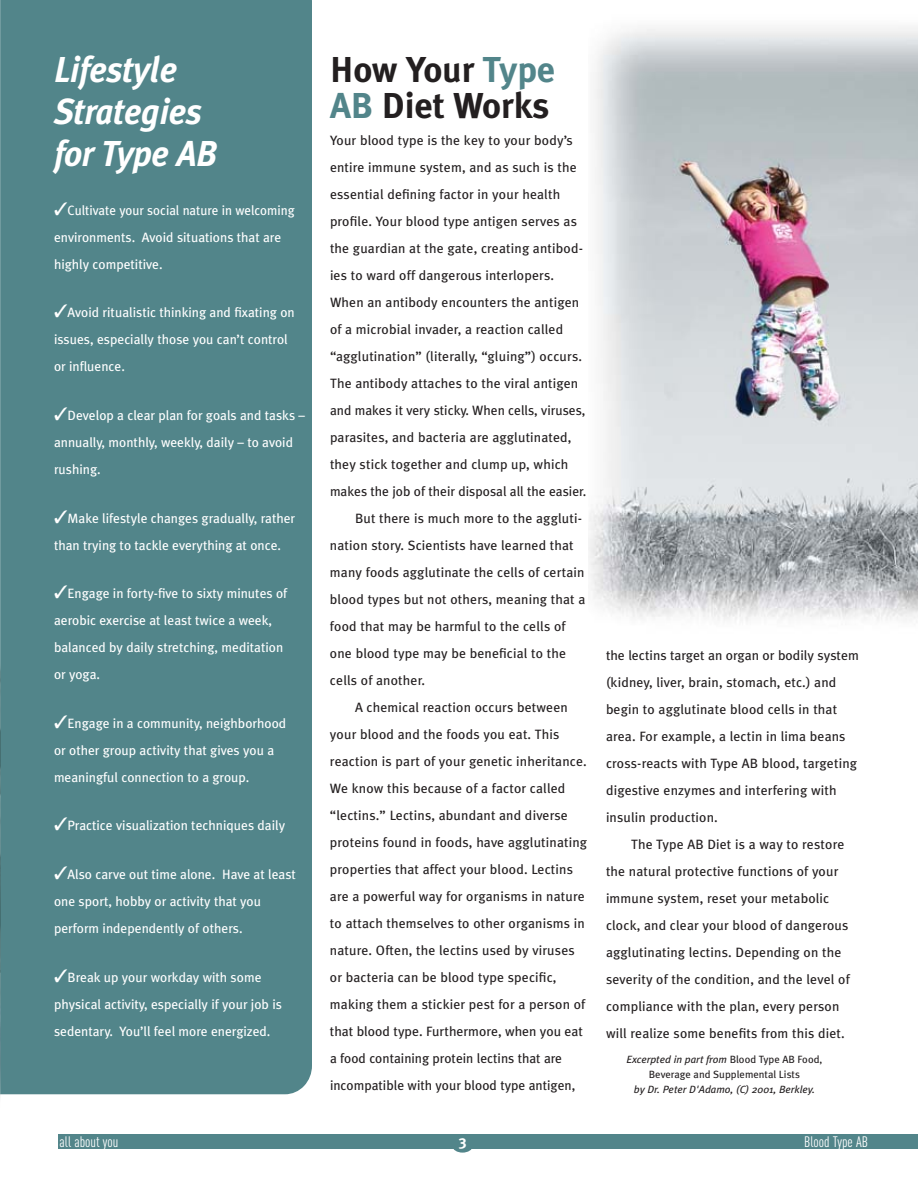
<style>
.page{position:relative;width:918px;height:1188px;background:#fff}
.page>*{position:absolute;margin:0;border:0;box-sizing:border-box;transform-origin:0 0}
.t1{font:italic 700 36px/42px "Meta Plus";letter-spacing:-.01em;color:#fff;scale:.95 1}
.t2{font:700 36px/36px "Meta Plus";color:#231f20}
.t3{font:15px "DIN Cond";color:#fff}
.t4{font:700 15px "Meta Plus";color:#fff}
.t5{font:13.5px/27px "Meta Plus";letter-spacing:.01em;color:#231f20}
.t6{font:13.5px/27px "Meta Plus";color:#fff}
.t7{font:10.5px/15px "Meta Plus";color:#231f20;text-align:center}
.t8{font:italic 10.5px "Meta Plus";color:#231f20}
.s1{color:#52858a}
.s2{font-style:italic}
</style>
<div class="page">
<img style="left:588px;top:27px;width:330px;height:594px">
<div style="left:0;top:0;width:312px;height:1094px;background:#52858a"></div>
<svg style="left:453px;top:1140px;width:19px;height:13px"></svg>
<div style="left:58px;top:1134px;width:860px;height:15px;background:#52858a"></div>
<h1 class="t1" style="left:54px;top:52px;width:173px">Lifestyle<br>Strategies for Type AB</h1>
<p class="t6" style="left:54px;top:197px;width:242px">✓Cultivate your social nature in welcoming environments. Avoid situations that are highly competitive.</p>
<p class="t6" style="left:54px;top:300px;width:242px">✓Avoid ritualistic thinking and fixating on issues, especially those you can’t control or influence.</p>
<p class="t6" style="left:54px;top:403px;width:253px">✓Develop a clear plan for goals and tasks – annually, monthly, weekly, daily – to avoid rushing.</p>
<p class="t6" style="left:54px;top:505px;width:243px">✓Make lifestyle changes gradually, rather than trying to tackle everything at once.</p>
<p class="t6" style="left:54px;top:581px;width:235px">✓Engage in forty-five to sixty minutes of aerobic exercise at least twice a week, balanced by daily stretching, meditation or yoga.</p>
<p class="t6" style="left:54px;top:710px;width:234px">✓Engage in a community, neighborhood or other group activity that gives you a meaningful connection to a group.</p>
<p class="t6" style="left:54px;top:813px;width:233px">✓Practice visualization techniques daily</p>
<p class="t6" style="left:54px;top:862px;width:243px">✓Also carve out time alone. Have at least one sport, hobby or activity that you perform independently of others.</p>
<p class="t6" style="left:54px;top:964px;width:229px">✓Break up your workday with some physical activity, especially if your job is sedentary. You’ll feel more energized.</p>
<h1 class="t2" style="left:330px;top:54px;width:227px">How Your <span class="s1">Type<br>AB</span> Diet Works</h1>
<p class="t5" style="left:330px;top:128px;width:244px">Your blood type is the key to your body’s</p>
<p class="t5" style="left:330px;top:155px;width:248px">entire immune system, and as such is the</p>
<p class="t5" style="left:330px;top:182px;width:232px">essential defining factor in your health</p>
<p class="t5" style="left:330px;top:209px;width:249px">profile. Your blood type antigen serves as</p>
<p class="t5" style="left:330px;top:236px;width:254px">the guardian at the gate, creating antibod-</p>
<p class="t5" style="left:330px;top:263px;width:226px">ies to ward off dangerous interlopers.</p>
<p class="t5" style="left:330px;top:290px;width:251px">When an antibody encounters the antigen</p>
<p class="t5" style="left:330px;top:317px;width:235px">of a microbial invader, a reaction called</p>
<p class="t5" style="left:330px;top:344px;width:254px">“agglutination” (literally, “gluing”) occurs.</p>
<p class="t5" style="left:330px;top:371px;width:250px">The antibody attaches to the viral antigen</p>
<p class="t5" style="left:330px;top:398px;width:257px">and makes it very sticky. When cells, viruses,</p>
<p class="t5" style="left:330px;top:425px;width:243px">parasites, and bacteria are agglutinated,</p>
<p class="t5" style="left:330px;top:452px;width:240px">they stick together and clump up, which</p>
<p class="t5" style="left:330px;top:479px;width:258px">makes the job of their disposal all the easier.</p>
<p class="t5" style="left:355px;top:506px;width:229px">But there is much more to the aggluti-</p>
<p class="t5" style="left:330px;top:533px;width:245px">nation story. Scientists have learned that</p>
<p class="t5" style="left:330px;top:560px;width:256px">many foods agglutinate the cells of certain</p>
<p class="t5" style="left:330px;top:587px;width:257px">blood types but not others, meaning that a</p>
<p class="t5" style="left:330px;top:614px;width:237px">food that may be harmful to the cells of</p>
<p class="t5" style="left:330px;top:641px;width:238px">one blood type may be beneficial to the</p>
<p class="t5" style="left:330px;top:668px;width:97px">cells of another.</p>
<p class="t5" style="left:355px;top:695px;width:214px">A chemical reaction occurs between</p>
<p class="t5" style="left:330px;top:722px;width:231px">your blood and the foods you eat. This</p>
<p class="t5" style="left:330px;top:749px;width:258px">reaction is part of your genetic inheritance.</p>
<p class="t5" style="left:330px;top:776px;width:237px">We know this because of a factor called</p>
<p class="t5" style="left:330px;top:803px;width:239px">“lectins.” Lectins, abundant and diverse</p>
<p class="t5" style="left:330px;top:830px;width:259px">proteins found in foods, have agglutinating</p>
<p class="t5" style="left:330px;top:857px;width:245px">properties that affect your blood. Lectins</p>
<p class="t5" style="left:330px;top:884px;width:256px">are a powerful way for organisms in nature</p>
<p class="t5" style="left:330px;top:911px;width:256px">to attach themselves to other organisms in</p>
<p class="t5" style="left:330px;top:938px;width:246px">nature. Often, the lectins used by viruses</p>
<p class="t5" style="left:330px;top:965px;width:228px">or bacteria can be blood type specific,</p>
<p class="t5" style="left:330px;top:992px;width:257px">making them a stickier pest for a person of</p>
<p class="t5" style="left:330px;top:1019px;width:255px">that blood type. Furthermore, when you eat</p>
<p class="t5" style="left:330px;top:1046px;width:234px">a food containing protein lectins that are</p>
<p class="t5" style="left:330px;top:1073px;width:247px">incompatible with your blood type antigen,</p>
<p class="t5" style="left:606px;top:642px;width:254px">the lectins target an organ or bodily system (kidney, liver, brain, stomach, etc.) and begin to agglutinate blood cells in that area. For example, a lectin in lima beans cross-reacts with Type AB blood, targeting digestive enzymes and interfering with insulin production.</p>
<p class="t5" style="left:606px;top:831px;width:245px;text-indent:25px">The Type AB Diet is a way to restore the natural protective functions of your immune system, reset your metabolic clock, and clear your blood of dangerous agglutinating lectins. Depending on the severity of the condition, and the level of compliance with the plan, every person will realize some benefits from this diet.</p>
<p class="t7" style="left:626px;top:1053px;width:198px"><span class="s2">Excerpted in part from</span> Blood Type AB Food,<br>Beverage and Supplemental Lists</p>
<p class="t8" style="left:634px;top:1086px;width:182px">by Dr. Peter D'Adamo, (C) 2001, Berkley.</p>
<p class="t3" style="left:60px;top:1136px;width:60px">all about you</p>
<p class="t4" style="left:459px;top:1134px;width:9px">3</p>
<p class="t3" style="left:804px;top:1136px;width:65px">Blood Type AB</p>
</div>
